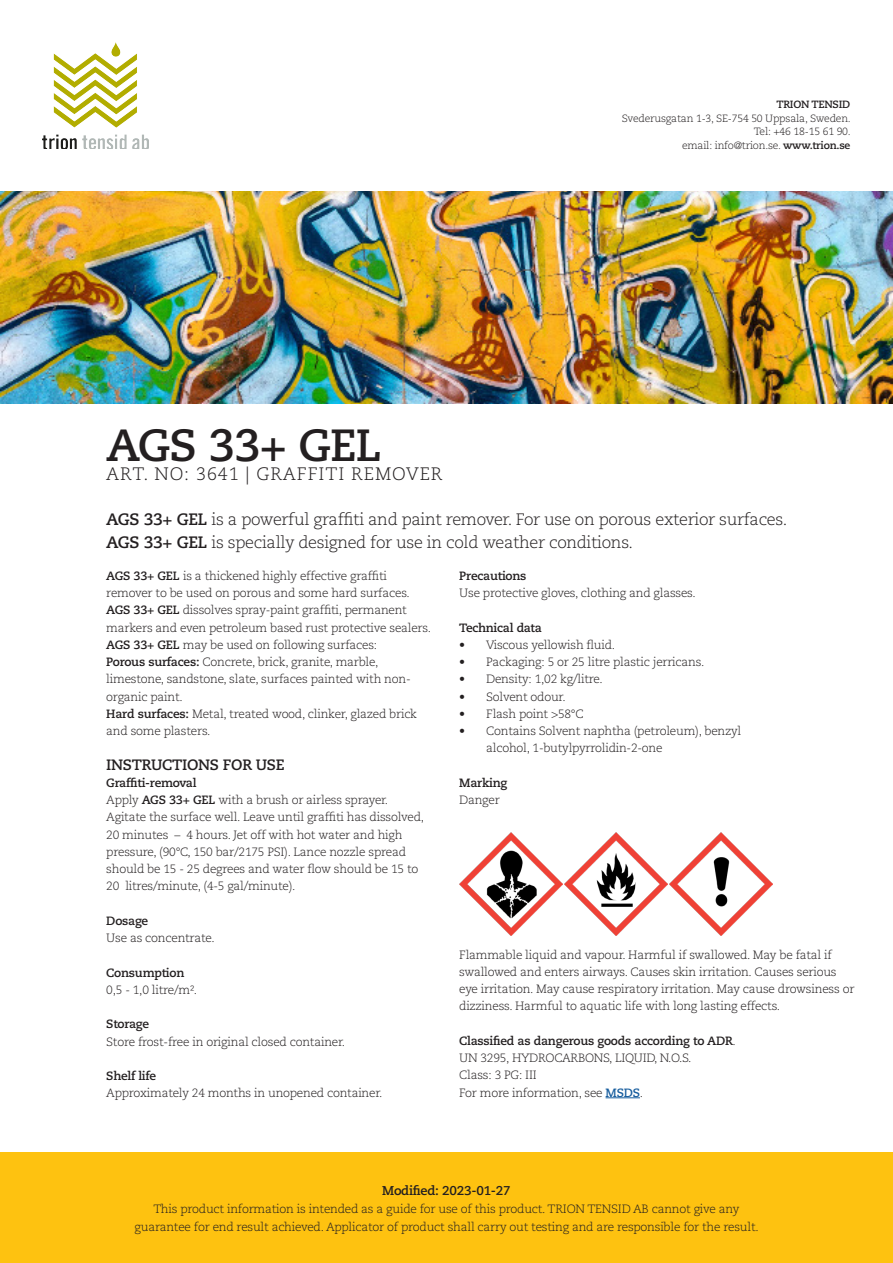
<style>
.page{position:relative;width:893px;height:1263px;background:#fff}
.page>*{position:absolute;margin:0;border:0;box-sizing:border-box;transform-origin:0 0}
.Rubrik{font:700 45px "Caecilia LT Std";letter-spacing:-.02em;color:#231f20}
.Rubrik-2{font:300 18px "Caecilia LT Std";letter-spacing:.05em;color:#231f20}
.Ingress{font:300 16.5px "Caecilia LT Std";letter-spacing:-.02em;color:#231f20}
.Rubrik_2{font:700 15px "Caecilia LT Std";letter-spacing:-.02em;color:#231f20}
.t1{font:700 12.75px "Caecilia LT Std";letter-spacing:-.02em;color:#231f20}
.Brödtext{font:300 12px/17.2px "Caecilia LT Std";letter-spacing:-.02em;color:#231f20}
.Rubrik_3{font:300 12px/17.2px "Caecilia LT Std";letter-spacing:-.02em;color:#231f20}
.Brödtext-2{font:700 12px "Caecilia LT Std";letter-spacing:-.02em;color:#231f20}
.Rubrik_3-2{font:700 12px "Caecilia LT Std";letter-spacing:-.02em;color:#231f20}
.t2{font:300 10.5px "Caecilia LT Std";letter-spacing:-.02em;color:#231f20}
.t3{font:700 10.5px "Caecilia LT Std";letter-spacing:-.02em;color:#231f20}
.s1{font-weight:700}
.s2{font-weight:300}
.s3{font-weight:700;color:#175d9e}
</style>
<div class="page">
<div style="left:0;top:1152px;width:893px;height:111px;background:#fec210"></div>
<img style="left:0;top:191px;width:893px;height:213px">
<img style="left:43px;top:43px;width:106px;height:106px">
<img style="left:459px;top:832px;width:103px;height:103px">
<hr style="left:606px;top:1097px;width:34px;height:1px;background:#175d9e">
<img style="left:564px;top:832px;width:103px;height:103px">
<img style="left:670px;top:832px;width:103px;height:103px">
<p class="t3" style="left:776px;top:98px;width:76px">TRION TENSID</p>
<p class="t2" style="left:622px;top:112px;width:231px">Svederusgatan 1-3, SE-754 50 Uppsala, Sweden.</p>
<p class="t2" style="left:754px;top:126px;width:99px">Tel: +46 18-15 61 90.</p>
<p class="t2" style="left:682px;top:139px;width:170px">email: info@trion.se. <span class="s1">www.trion.se</span></p>
<p class="Rubrik" style="left:106px;top:418px;width:278px">AGS 33+ GEL</p>
<p class="Rubrik-2" style="left:106px;top:464px;width:338px">ART. NO: 3641 | GRAFFITI REMOVER</p>
<p class="Ingress" style="left:106px;top:510px;width:682px"><span class="s1">AGS 33+ GEL</span> is a powerful graffiti and paint remover. For use on porous exterior surfaces.</p>
<p class="Ingress" style="left:106px;top:533px;width:528px"><span class="s1">AGS 33+ GEL</span> is specially designed for use in cold weather conditions.</p>
<p class="Rubrik_3" style="left:106px;top:567px;width:305px"><span class="s1">AGS 33+ GEL</span> is a thickened highly effective graffiti remover to be used on porous and some hard surfaces.</p>
<p class="Rubrik_3" style="left:106px;top:602px;width:326px"><span class="s1">AGS 33+ GEL</span> dissolves spray-paint graffiti, permanent markers and even petroleum based rust protective sealers.</p>
<p class="Rubrik_3" style="left:106px;top:636px;width:272px"><span class="s1">AGS 33+ GEL</span> may be used on following surfaces:</p>
<p class="Rubrik_3" style="left:106px;top:653px;width:306px"><span class="s1">Porous surfaces:</span> Concrete, brick, granite, marble, limestone, sandstone, slate, surfaces painted with non&shy;organic paint.</p>
<p class="Rubrik_3" style="left:106px;top:705px;width:312px"><span class="s1">Hard surfaces:</span> Metal, treated wood, clinker, glazed brick and some plasters.</p>
<p class="Rubrik_2" style="left:106px;top:755px;width:180px">INSTRUCTIONS FOR USE</p>
<p class="Rubrik_3-2" style="left:106px;top:775px;width:92px">Graffiti-removal</p>
<p class="Brödtext" style="left:106px;top:791px;width:319px">Apply <span class="s1">AGS 33+ GEL</span> with a brush or airless sprayer.<br>Agitate the surface well. Leave until graffiti has dissolved, 20 minutes – 4 hours. Jet off with hot water and high pressure, (90°C, 150 bar/2175 PSI). Lance nozzle spread should be 15 - 25 degrees and water flow should be 15 to 20 litres/minute, (4-5 gal/minute).</p>
<p class="Rubrik_3-2" style="left:106px;top:913px;width:44px">Dosage</p>
<p class="Brödtext" style="left:106px;top:929px;width:110px">Use as concentrate.</p>
<p class="Rubrik_3-2" style="left:106px;top:965px;width:80px">Consumption</p>
<p class="Brödtext" style="left:106px;top:981px;width:92px">0,5 - 1,0 litre/m².</p>
<p class="Brödtext-2" style="left:106px;top:1017px;width:44px">Storage</p>
<p class="Brödtext" style="left:106px;top:1033px;width:240px">Store frost-free in original closed container.</p>
<p class="Brödtext-2" style="left:106px;top:1069px;width:51px">Shelf life</p>
<p class="Brödtext" style="left:106px;top:1085px;width:278px">Approximately 24 months in unopened container.</p>
<p class="Brödtext-2" style="left:459px;top:568px;width:69px">Precautions</p>
<p class="Brödtext" style="left:459px;top:584px;width:238px">Use protective gloves, clothing and glasses.</p>
<p class="Rubrik_3-2" style="left:459px;top:620px;width:84px">Technical data</p>
<p class="Brödtext" style="left:459px;top:636px;width:157px">• Viscous yellowish fluid.</p>
<p class="Brödtext" style="left:459px;top:653px;width:247px">• Packaging: 5 or 25 litre plastic jerricans.</p>
<p class="Brödtext" style="left:459px;top:671px;width:145px">• Density: 1,02 kg/litre.</p>
<p class="Brödtext" style="left:459px;top:688px;width:108px">• Solvent odour.</p>
<p class="Brödtext" style="left:459px;top:705px;width:126px">• Flash point &gt;58°C</p>
<p class="Brödtext" style="left:486px;top:722px;width:257px;text-indent:-27px">• Contains Solvent naphtha (petroleum), benzyl alcohol, 1-butylpyrrolidin-2-one</p>
<p class="Rubrik_3-2" style="left:459px;top:775px;width:50px">Marking</p>
<p class="Rubrik_3" style="left:459px;top:791px;width:42px">Danger</p>
<p class="Brödtext" style="left:459px;top:946px;width:397px">Flammable liquid and vapour. Harmful if swallowed. May be fatal if swallowed and enters airways. Causes skin irritation. Causes serious eye irritation. May cause respiratory irritation. May cause drowsiness or dizziness. Harmful to aquatic life with long lasting effects.</p>
<p class="Brödtext-2" style="left:459px;top:1033px;width:278px">Classified as dangerous goods according to ADR<span class="s2">.</span></p>
<p class="Brödtext" style="left:459px;top:1050px;width:234px">UN 3295, HYDROCARBONS, LIQUID, N.O.S.</p>
<p class="Brödtext" style="left:459px;top:1067px;width:79px">Class: 3 PG: III</p>
<p class="Brödtext" style="left:459px;top:1084px;width:186px">For more information, see <span class="s3">MSDS</span>.</p>
<p class="t1" style="left:382px;top:1183px;width:130px">Modified: 2023-01-27</p>
<p class="Brödtext" style="left:135px;top:1200px;width:626px;line-height:18px;text-align:center">This product information is intended as a guide for use of this product. TRION TENSID AB cannot give any guarantee for end result achieved. Applicator of product shall carry out testing and are responsible for the result.</p>
</div>
